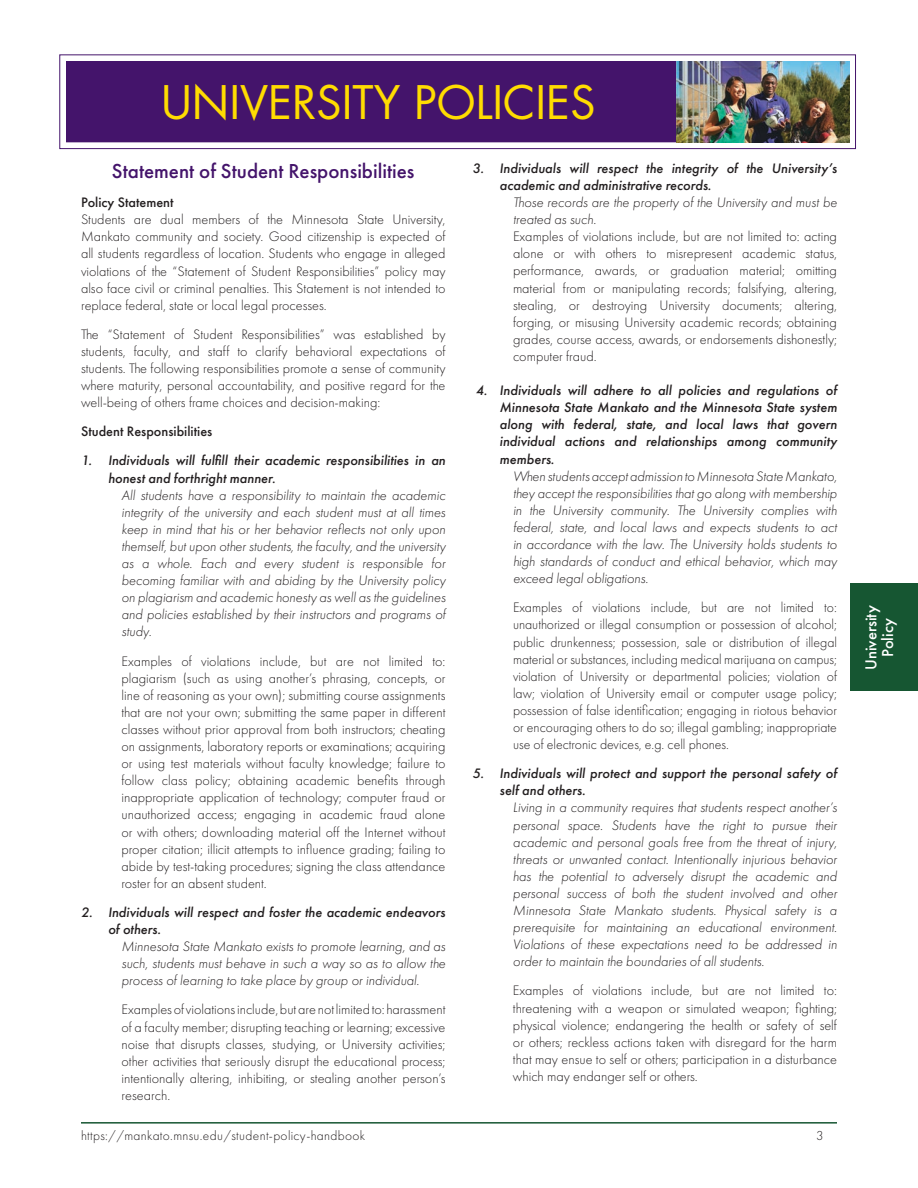
<style>
.page{position:relative;width:918px;height:1188px;background:#fff}
.page>*{position:absolute;margin:0;border:0;box-sizing:border-box;transform-origin:0 0}
.t1{font:45px "Futura Std";color:#ffdc01}
.t2{font:500 21px "Futura PT";color:#44146b}
.t3{font:500 16.5px/16.5px "Futura PT";color:#fff;text-align:center}
.t4{font:300 14.25px/17.1px "Futura PT";color:#231f20;text-align:justify}
.t5{font:italic 300 14.25px/17.1px "Futura PT";color:#231f20;text-align:justify}
.t6{font:italic 500 14.25px/17.1px "Futura PT";color:#231f20}
.t7{font:500 14.25px "Futura PT";color:#231f20}
.t8{font:300 13.5px "Futura PT";letter-spacing:.025em;color:#231f20}
</style>
<div class="page">
<div style="left:850px;top:583px;width:68px;height:108px;background:#165632"></div>
<hr style="left:81px;top:1122px;width:756px;height:2px;background:#165632">
<div style="left:67px;top:62px;width:782px;height:80px;background:#44146b"></div>
<div style="left:66px;top:61px;width:783px;height:81px;border:1px solid #44146b"></div>
<img style="left:677px;top:61px;width:172px;height:81px">
<div style="left:59px;top:54px;width:797px;height:95px;border:1px solid #44146b"></div>
<h1 class="t1" style="left:161px;top:74px;width:436px">UNIVERSITY POLICIES</h1>
<h2 class="t2" style="left:112px;top:158px;width:304px">Statement of Student Responsibilities</h2>
<p class="t7" style="left:81px;top:194px;width:94px">Policy Statement</p>
<p class="t4" style="left:81px;top:211px;width:366px">Students are dual members of the Minnesota State University, Mankato community and society. Good citizenship is expected of all students regardless of location. Students who engage in alleged violations of the “Statement of Student Responsibilities” policy may also face civil or criminal penalties. This Statement is not intended to replace federal, state or local legal processes.</p>
<p class="t4" style="left:81px;top:326px;width:366px">The “Statement of Student Responsibilities” was established by students, faculty, and staff to clarify behavioral expectations of students. The following responsibilities promote a sense of community where maturity, personal accountability, and positive regard for the well-being of others frame choices and decision-making:</p>
<p class="t7" style="left:81px;top:423px;width:133px">Student Responsibilities</p>
<p class="t6" style="left:108px;top:452px;width:339px;text-indent:-27px">1. Individuals will fulfill their academic responsibilities in an honest and forthright manner.</p>
<p class="t5" style="left:121px;top:486px;width:326px">All students have a responsibility to maintain the academic integrity of the university and each student must at all times keep in mind that his or her behavior reflects not only upon themself, but upon other students, the faculty, and the university as a whole. Each and every student is responsible for becoming familiar with and abiding by the University policy on plagiarism and academic honesty as well as the guidelines and policies established by their instructors and programs of study.</p>
<p class="t4" style="left:121px;top:652px;width:326px">Examples of violations include, but are not limited to: plagiarism (such as using another’s phrasing, concepts, or line of reasoning as your own); submitting course assignments that are not your own; submitting the same paper in different classes without prior approval from both instructors; cheating on assignments, laboratory reports or examinations; acquiring or using test materials without faculty knowledge; failure to follow class policy; obtaining academic benefits through inappropriate application of technology; computer fraud or unauthorized access; engaging in academic fraud alone or with others; downloading material off the Internet without proper citation; illicit attempts to influence grading; failing to abide by test-taking procedures; signing the class attendance roster for an absent student.</p>
<p class="t6" style="left:108px;top:904px;width:339px;text-indent:-27px">2. Individuals will respect and foster the academic endeavors of others.</p>
<p class="t5" style="left:121px;top:938px;width:326px">Minnesota State Mankato exists to promote learning, and as such, students must behave in such a way so as to allow the process of learning to take place by group or individual.</p>
<p class="t4" style="left:121px;top:1001px;width:326px">Examples of violations include, but are not limited to: harassment of a faculty member; disrupting teaching or learning; excessive noise that disrupts classes, studying, or University activities; other activities that seriously disrupt the educational process; intentionally altering, inhibiting, or stealing another person’s research.</p>
<p class="t6" style="left:500px;top:160px;width:339px;text-indent:-27px">3. Individuals will respect the integrity of the University’s academic and administrative records.</p>
<p class="t5" style="left:513px;top:194px;width:326px">Those records are the property of the University and must be treated as such.</p>
<p class="t4" style="left:513px;top:228px;width:326px">Examples of violations include, but are not limited to: acting alone or with others to misrepresent academic status, performance, awards, or graduation material; omitting material from or manipulating records; falsifying, altering, stealing, or destroying University documents; altering, forging, or misusing University academic records; obtaining grades, course access, awards, or endorsements dishonestly; computer fraud.</p>
<p class="t6" style="left:500px;top:382px;width:339px;text-align:justify;text-indent:-24px">4. Individuals will adhere to all policies and regulations of Minnesota State Mankato and the Minnesota State system along with federal, state, and local laws that govern individual actions and relationships among community members.</p>
<p class="t5" style="left:513px;top:467px;width:326px">When students accept admission to Minnesota State Mankato, they accept the responsibilities that go along with membership in the University community. The University complies with federal, state, and local laws and expects students to act in accordance with the law. The University holds students to high standards of conduct and ethical behavior, which may exceed legal obligations.</p>
<p class="t4" style="left:513px;top:599px;width:326px">Examples of violations include, but are not limited to: unauthorized or illegal consumption or possession of alcohol; public drunkenness; possession, sale or distribution of illegal material or substances, including medical marijuana on campus; violation of University or departmental policies; violation of law; violation of University email or computer usage policy; possession of false identification; engaging in riotous behavior or encouraging others to do so; illegal gambling; inappropriate use of electronic devices, e.g. cell phones.</p>
<p class="t6" style="left:500px;top:765px;width:339px;text-indent:-27px">5. Individuals will protect and support the personal safety of self and others.</p>
<p class="t5" style="left:513px;top:799px;width:326px">Living in a community requires that students respect another’s personal space. Students have the right to pursue their academic and personal goals free from the threat of injury, threats or unwanted contact. Intentionally injurious behavior has the potential to adversely disrupt the academic and personal success of both the student involved and other Minnesota State Mankato students. Physical safety is a prerequisite for maintaining an educational environment.<br>Violations of these expectations need to be addressed in order to maintain the boundaries of all students.</p>
<p class="t4" style="left:513px;top:982px;width:326px">Examples of violations include, but are not limited to: threatening with a weapon or simulated weapon; fighting; physical violence; endangering the health or safety of self or others; reckless actions taken with disregard for the harm that may ensue to self or others; participation in a disturbance which may endanger self or others.</p>
<p class="t8" style="left:81px;top:1128px;width:286px">https://mankato.mnsu.edu/student-policy-handbook</p>
<p class="t8" style="left:816px;top:1128px;width:9px">3</p>
<p class="t3" style="left:863px;top:670px;width:66px;rotate:-90deg">University<br>Policy</p>
</div>
